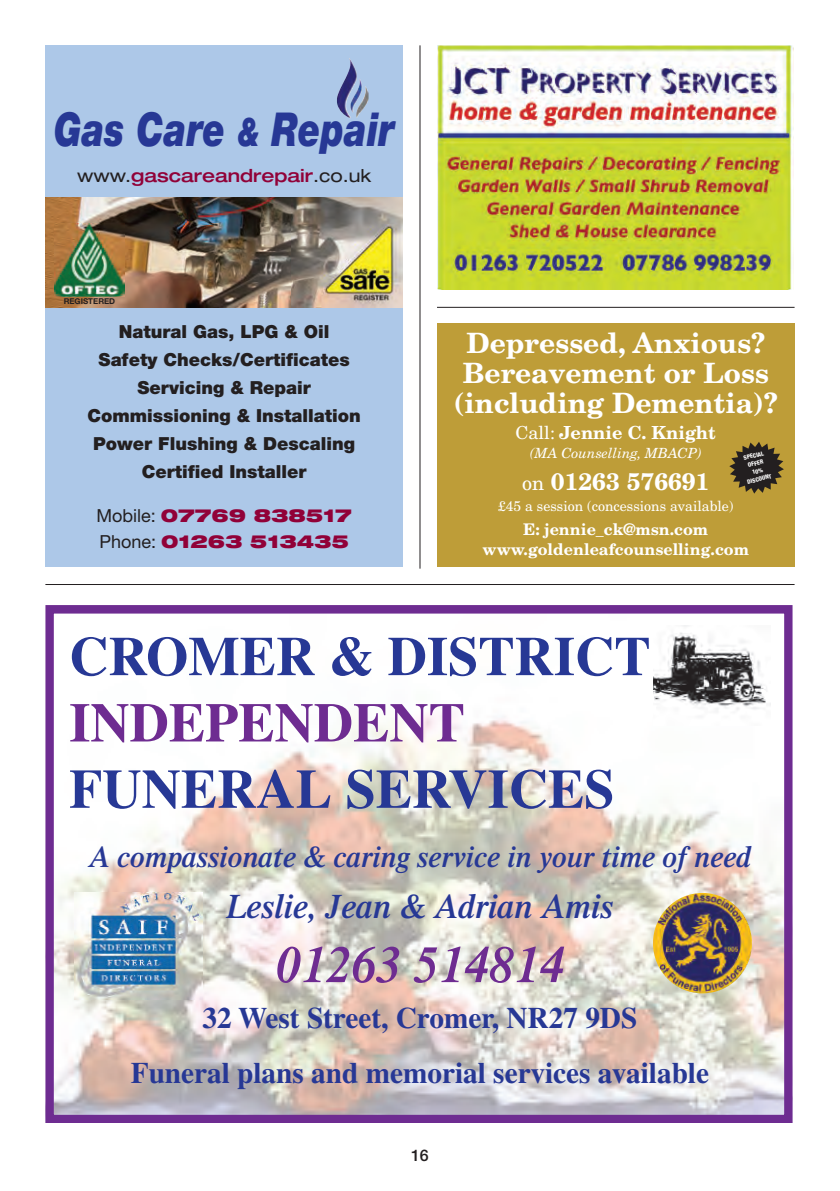
<style>
.page{position:relative;width:840px;height:1191px;background:#fff}
.page>*{position:absolute;margin:0;border:0;box-sizing:border-box;transform-origin:0 0}
.t1{font:700 55.2px "Times";color:#273895}
.t2{font:700 55.2px "Times";color:#6e2c91}
.t3{font:italic 600 51px "Times";color:#6e2c91}
.t4{font:italic 900 46.8px "Helvetica Neue";color:#273895;scale:.77 1}
.t5{font:italic 600 34px "Times";color:#273895}
.t6{font:700 29.8px/55.2px "Times";color:#273895;text-align:center}
.t7{font:italic 600 29.8px "Times";color:#273895}
.t8{font:700 28px/30px "New Century Schlbk";color:#fff;text-align:center}
.t9{font:700 24px "New Century Schlbk";color:#fff}
.t10{font:900 18px/28px "Helvetica Neue";color:#231f20;text-align:center}
.t11{font:900 expanded 18px/26px "Helvetica Neue";color:#910138}
.t12{font:500 expanded 18px "Helvetica Neue";color:#910138}
.t13{font:700 18px "New Century Schlbk";color:#fff}
.t14{font:700 16px/19.2px "New Century Schlbk";color:#fff;text-align:center}
.t15{font:500 16px "Helvetica Neue";color:#231f20}
.t16{font:14px "New Century Schlbk";color:#fff}
.t17{font:italic 14px "New Century Schlbk";color:#fff}
.t18{font:700 8px "Helvetica Neue";color:#231f20}
.t19{font:800 condensed 6px/8px "Helvetica Neue";color:#fff;text-align:center}
.s1{font-size:39px}
.s2{font-weight:400;color:#231f20}
.s3{font-weight:400;font-stretch:normal;color:#231f20}
.s4{font-weight:400}
.s5{font-weight:400;font-size:20px}
</style>
<div class="page">
<div style="left:45px;top:45px;width:358px;height:522px;background:#adc8e8"></div>
<img style="left:337px;top:58px;width:31px;height:60px">
<img style="left:45px;top:197px;width:358px;height:110px">
<img style="left:54px;top:223px;width:70px;height:73px">
<img style="left:437px;top:45px;width:356px;height:244px">
<div style="left:437px;top:323px;width:357px;height:244px;background:#be9d38"></div>
<svg style="left:729px;top:442px;width:54px;height:51px"></svg>
<hr style="left:45px;top:584px;width:749px;height:1px;background:#231f20">
<hr style="left:437px;top:307px;width:357px;height:1px;background:#231f20">
<hr style="left:419px;top:45px;width:1px;height:523px;background:#231f20">
<img style="left:54px;top:703px;width:729px;height:411px">
<div style="left:45px;top:605px;width:747px;height:518px;border:8px solid #6e2c91"></div>
<img style="left:653px;top:625px;width:116px;height:100px">
<img style="left:74px;top:892px;width:128px;height:107px">
<img style="left:652px;top:893px;width:99px;height:100px;border-radius:50%">
<h3 class="t4" style="left:54px;top:113px;width:443px">Gas Care <span class="s1">&amp;</span> Repair</h3>
<p class="t12" style="left:77px;top:170px;width:295px"><span class="s2">www.</span>gascareandrepair<span class="s2">.co.uk</span></p>
<p class="t18" style="left:64px;top:298px;width:53px">REGISTERED</p>
<p class="t10" style="left:87px;top:319px;width:275px">Natural Gas, LPG &amp; Oil<br>Safety Checks/Certificates<br>Servicing &amp; Repair<br>Commissioning &amp; Installation<br>Power Flushing &amp; Descaling<br>Certified Installer</p>
<p class="t11" style="left:96px;top:503px;width:257px"><span class="s3">Mobile:</span> 07769 838517<br><span class="s3">Phone:</span> 01263 513435</p>
<h3 class="t8" style="left:453px;top:331px;width:325px">Depressed, Anxious?<br>Bereavement or Loss (including Dementia)?</h3>
<p class="t13" style="left:515px;top:426px;width:202px"><span class="s4">Call:</span> Jennie C. Knight</p>
<p class="t17" style="left:529px;top:448px;width:173px">(MA Counselling, MBACP)</p>
<h3 class="t9" style="left:521px;top:473px;width:189px"><span class="s5">on</span> 01263 576691</h3>
<p class="t16" style="left:497px;top:501px;width:237px">£45 a session (concessions available)</p>
<p class="t14" style="left:482px;top:522px;width:268px">E: jennie_ck@msn.com www.goldenleafcounselling.com</p>
<p class="t19" style="left:740px;top:455px;width:26px;rotate:-14deg">SPECIAL<br>OFFER<br>10%<br>DISCOUNT</p>
<h1 class="t1" style="left:69px;top:638px;width:582px">CROMER &amp; DISTRICT</h1>
<h1 class="t2" style="left:69px;top:704px;width:397px">INDEPENDENT</h1>
<h1 class="t1" style="left:69px;top:770px;width:546px">FUNERAL SERVICES</h1>
<h3 class="t7" style="left:89px;top:846px;width:663px">A compassionate &amp; caring service in your time of need</h3>
<h3 class="t5" style="left:226px;top:894px;width:388px">Leslie, Jean &amp; Adrian Amis</h3>
<h2 class="t3" style="left:275px;top:946px;width:290px">01263 514814</h2>
<h3 class="t6" style="left:131px;top:993px;width:579px">32 West Street, Cromer, NR27 9DS<br>Funeral plans and memorial services available</h3>
<p class="t15" style="left:411px;top:1142px;width:19px">16</p>
</div>
